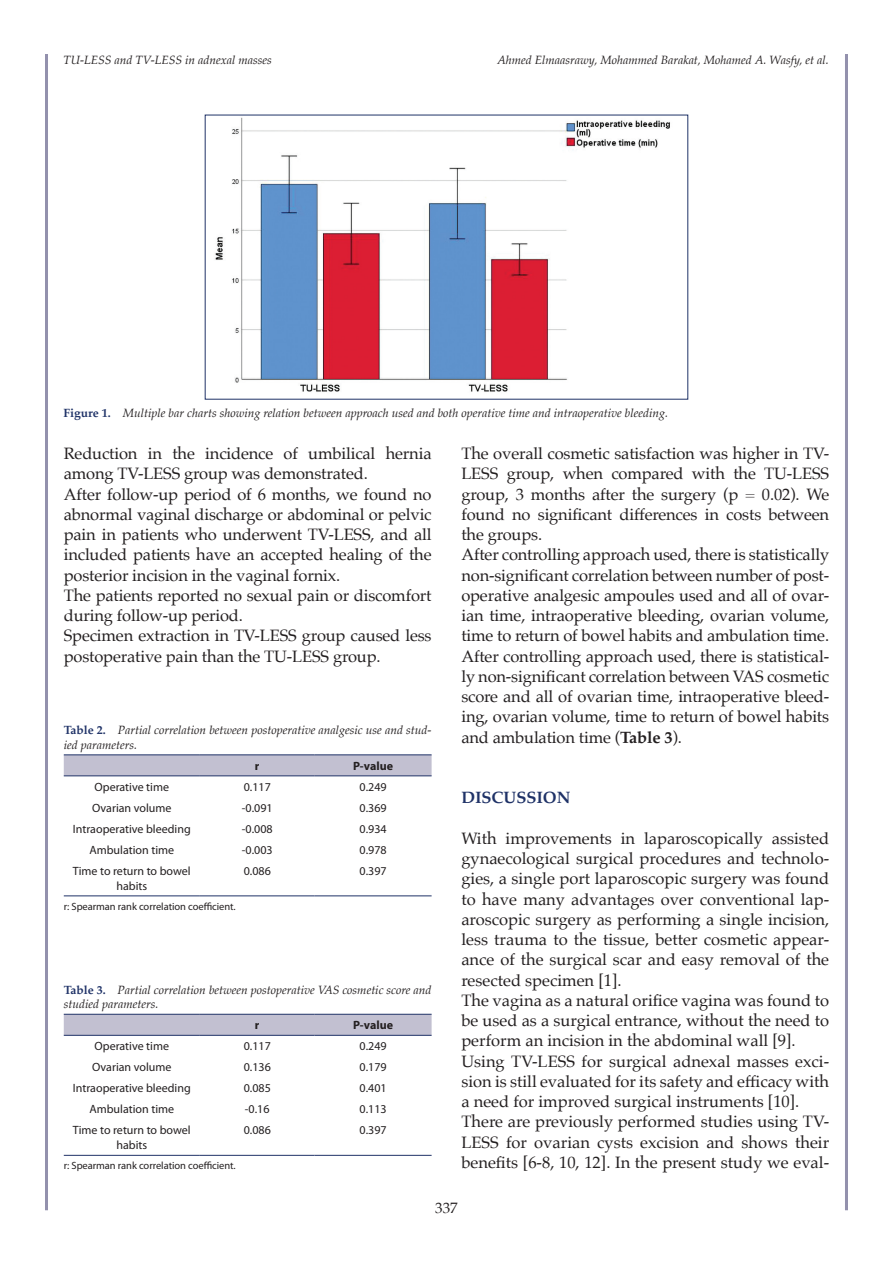
<style>
.page{position:relative;width:893px;height:1263px;background:#fff}
.page>*{position:absolute;margin:0;border:0;box-sizing:border-box;transform-origin:0 0}
.Testo{font:16.5px/20.2px "Palatino";letter-spacing:-.01em;color:#231f20;text-align:justify}
.Paragrafo_1{font:700 16.5px "Palatino";color:#1f3267}
.t1{font:15px "Palatino";color:#231f20}
.Testo_tabella{font:12px/15px "Myriad Pro";color:#231f20;text-align:center}
.Didascalia{font:italic 12px "Palatino";color:#231f20}
.Didascalia_figura{font:italic 12px/14.4px "Palatino";color:#231f20}
.Testo_tabella-2{font:700 12px "Myriad Pro";color:#231f20}
.Nota_tabella{font:10.5px "Myriad Pro";letter-spacing:-.005em;color:#231f20}
.s1{font-weight:700;font-style:normal;color:#1f3267}
.s2{font-weight:700}
</style>
<div class="page">
<hr style="left:45px;top:54px;width:3px;height:1156px;background:#9391ad">
<hr style="left:845px;top:54px;width:3px;height:1156px;background:#9391ad">
<img style="left:215px;top:117px;width:455px;height:275px">
<div style="left:64px;top:756px;width:368px;height:20px;background:#c2c0d1"></div>
<hr style="left:64px;top:755px;width:136px;height:1px;background:#1f3267">
<hr style="left:200px;top:755px;width:115px;height:1px;background:#1f3267">
<hr style="left:315px;top:755px;width:117px;height:1px;background:#1f3267">
<hr style="left:64px;top:776px;width:136px;height:1px;background:#1f3267">
<hr style="left:200px;top:776px;width:115px;height:1px;background:#1f3267">
<hr style="left:315px;top:776px;width:117px;height:1px;background:#1f3267">
<hr style="left:64px;top:896px;width:136px;height:1px;background:#1f3267">
<hr style="left:200px;top:896px;width:115px;height:1px;background:#1f3267">
<hr style="left:315px;top:896px;width:117px;height:1px;background:#1f3267">
<div style="left:64px;top:1015px;width:368px;height:20px;background:#c2c0d1"></div>
<hr style="left:64px;top:1014px;width:136px;height:1px;background:#1f3267">
<hr style="left:200px;top:1014px;width:115px;height:1px;background:#1f3267">
<hr style="left:315px;top:1014px;width:117px;height:1px;background:#1f3267">
<hr style="left:64px;top:1035px;width:136px;height:1px;background:#1f3267">
<hr style="left:200px;top:1035px;width:115px;height:1px;background:#1f3267">
<hr style="left:315px;top:1035px;width:117px;height:1px;background:#1f3267">
<hr style="left:64px;top:1155px;width:136px;height:1px;background:#1f3267">
<hr style="left:200px;top:1155px;width:115px;height:1px;background:#1f3267">
<hr style="left:315px;top:1155px;width:117px;height:1px;background:#1f3267">
<p class="Didascalia" style="left:64px;top:50px;width:210px">TU-LESS and TV-LESS in adnexal masses</p>
<p class="Didascalia" style="left:497px;top:50px;width:333px">Ahmed Elmaasrawy, Mohammed Barakat, Mohamed A. Wasfy, et al.</p>
<p class="Didascalia" style="left:64px;top:403px;width:606px"><span class="s1">Figure 1.</span> Multiple bar charts showing relation between approach used and both operative time and intraoperative bleeding.</p>
<p class="Testo" style="left:64px;top:443px;width:369px">Reduction in the incidence of umbilical hernia among TV-LESS group was demonstrated.</p>
<p class="Testo" style="left:64px;top:484px;width:369px">After follow-up period of 6 months, we found no abnormal vaginal discharge or abdominal or pelvic pain in patients who underwent TV-LESS, and all included patients have an accepted healing of the posterior incision in the vaginal fornix.</p>
<p class="Testo" style="left:64px;top:585px;width:369px">The patients reported no sexual pain or discomfort during follow-up period.</p>
<p class="Testo" style="left:64px;top:625px;width:369px">Specimen extraction in TV-LESS group caused less postoperative pain than the TU-LESS group.</p>
<p class="Didascalia_figura" style="left:64px;top:723px;width:369px"><span class="s1">Table 2.</span> Partial correlation between postoperative analgesic use and stud&shy;ied parameters.</p>
<p class="Testo_tabella-2" style="left:255px;top:758px;width:6px">r</p>
<p class="Testo_tabella-2" style="left:353px;top:758px;width:41px">P-value</p>
<p class="Testo_tabella" style="left:95px;top:779px;width:76px">Operative time</p>
<p class="Testo_tabella" style="left:244px;top:779px;width:29px">0.117</p>
<p class="Testo_tabella" style="left:360px;top:779px;width:29px">0.249</p>
<p class="Testo_tabella" style="left:92px;top:800px;width:81px">Ovarian volume</p>
<p class="Testo_tabella" style="left:242px;top:800px;width:32px">-0.091</p>
<p class="Testo_tabella" style="left:360px;top:800px;width:29px">0.369</p>
<p class="Testo_tabella" style="left:73px;top:821px;width:119px">Intraoperative bleeding</p>
<p class="Testo_tabella" style="left:242px;top:821px;width:32px">-0.008</p>
<p class="Testo_tabella" style="left:360px;top:821px;width:29px">0.934</p>
<p class="Testo_tabella" style="left:89px;top:842px;width:86px">Ambulation time</p>
<p class="Testo_tabella" style="left:242px;top:842px;width:32px">-0.003</p>
<p class="Testo_tabella" style="left:360px;top:842px;width:29px">0.978</p>
<p class="Testo_tabella" style="left:73px;top:863px;width:119px">Time to return to bowel habits</p>
<p class="Testo_tabella" style="left:244px;top:863px;width:29px">0.086</p>
<p class="Testo_tabella" style="left:360px;top:863px;width:29px">0.397</p>
<p class="Nota_tabella" style="left:64px;top:900px;width:173px">r: Spearman rank correlation coefficient.</p>
<p class="Didascalia_figura" style="left:64px;top:982px;width:369px"><span class="s1">Table 3.</span> Partial correlation between postoperative VAS cosmetic score and studied parameters.</p>
<p class="Testo_tabella-2" style="left:255px;top:1017px;width:6px">r</p>
<p class="Testo_tabella-2" style="left:353px;top:1017px;width:41px">P-value</p>
<p class="Testo_tabella" style="left:95px;top:1038px;width:76px">Operative time</p>
<p class="Testo_tabella" style="left:244px;top:1038px;width:29px">0.117</p>
<p class="Testo_tabella" style="left:360px;top:1038px;width:29px">0.249</p>
<p class="Testo_tabella" style="left:92px;top:1059px;width:81px">Ovarian volume</p>
<p class="Testo_tabella" style="left:244px;top:1059px;width:29px">0.136</p>
<p class="Testo_tabella" style="left:360px;top:1059px;width:29px">0.179</p>
<p class="Testo_tabella" style="left:73px;top:1080px;width:119px">Intraoperative bleeding</p>
<p class="Testo_tabella" style="left:244px;top:1080px;width:29px">0.085</p>
<p class="Testo_tabella" style="left:360px;top:1080px;width:29px">0.401</p>
<p class="Testo_tabella" style="left:89px;top:1101px;width:86px">Ambulation time</p>
<p class="Testo_tabella" style="left:245px;top:1101px;width:26px">-0.16</p>
<p class="Testo_tabella" style="left:360px;top:1101px;width:29px">0.113</p>
<p class="Testo_tabella" style="left:73px;top:1122px;width:119px">Time to return to bowel habits</p>
<p class="Testo_tabella" style="left:244px;top:1122px;width:29px">0.086</p>
<p class="Testo_tabella" style="left:360px;top:1122px;width:29px">0.397</p>
<p class="Nota_tabella" style="left:64px;top:1159px;width:173px">r: Spearman rank correlation coefficient.</p>
<p class="Testo" style="left:461px;top:443px;width:369px">The overall cosmetic satisfaction was higher in TV-LESS group, when compared with the TU-LESS group, 3 months after the surgery (p = 0.02). We found no significant differences in costs between the groups.</p>
<p class="Testo" style="left:461px;top:544px;width:369px">After controlling approach used, there is statistically non-significant correlation between number of post&shy;operative analgesic ampoules used and all of ovar&shy;ian time, intraoperative bleeding, ovarian volume, time to return of bowel habits and ambulation time.</p>
<p class="Testo" style="left:461px;top:646px;width:369px">After controlling approach used, there is statistical&shy;ly non-significant correlation between VAS cosmetic score and all of ovarian time, intraoperative bleed&shy;ing, ovarian volume, time to return of bowel habits and ambulation time (<span class="s2">Table 3</span>).</p>
<p class="Paragrafo_1" style="left:461px;top:784px;width:111px">DISCUSSION</p>
<p class="Testo" style="left:461px;top:828px;width:369px">With improvements in laparoscopically assisted gynaecological surgical procedures and technolo&shy;gies, a single port laparoscopic surgery was found to have many advantages over conventional lap&shy;aroscopic surgery as performing a single incision, less trauma to the tissue, better cosmetic appear&shy;ance of the surgical scar and easy removal of the resected specimen [1].</p>
<p class="Testo" style="left:461px;top:990px;width:369px">The vagina as a natural orifice vagina was found to be used as a surgical entrance, without the need to perform an incision in the abdominal wall [9].</p>
<p class="Testo" style="left:461px;top:1051px;width:369px">Using TV-LESS for surgical adnexal masses exci&shy;sion is still evaluated for its safety and efficacy with a need for improved surgical instruments [10].</p>
<p class="Testo" style="left:461px;top:1111px;width:369px">There are previously performed studies using TV-LESS for ovarian cysts excision and shows their benefits [6-8, 10, 12]. In the present study we eval-</p>
<p class="t1" style="left:435px;top:1195px;width:24px">337</p>
</div>
